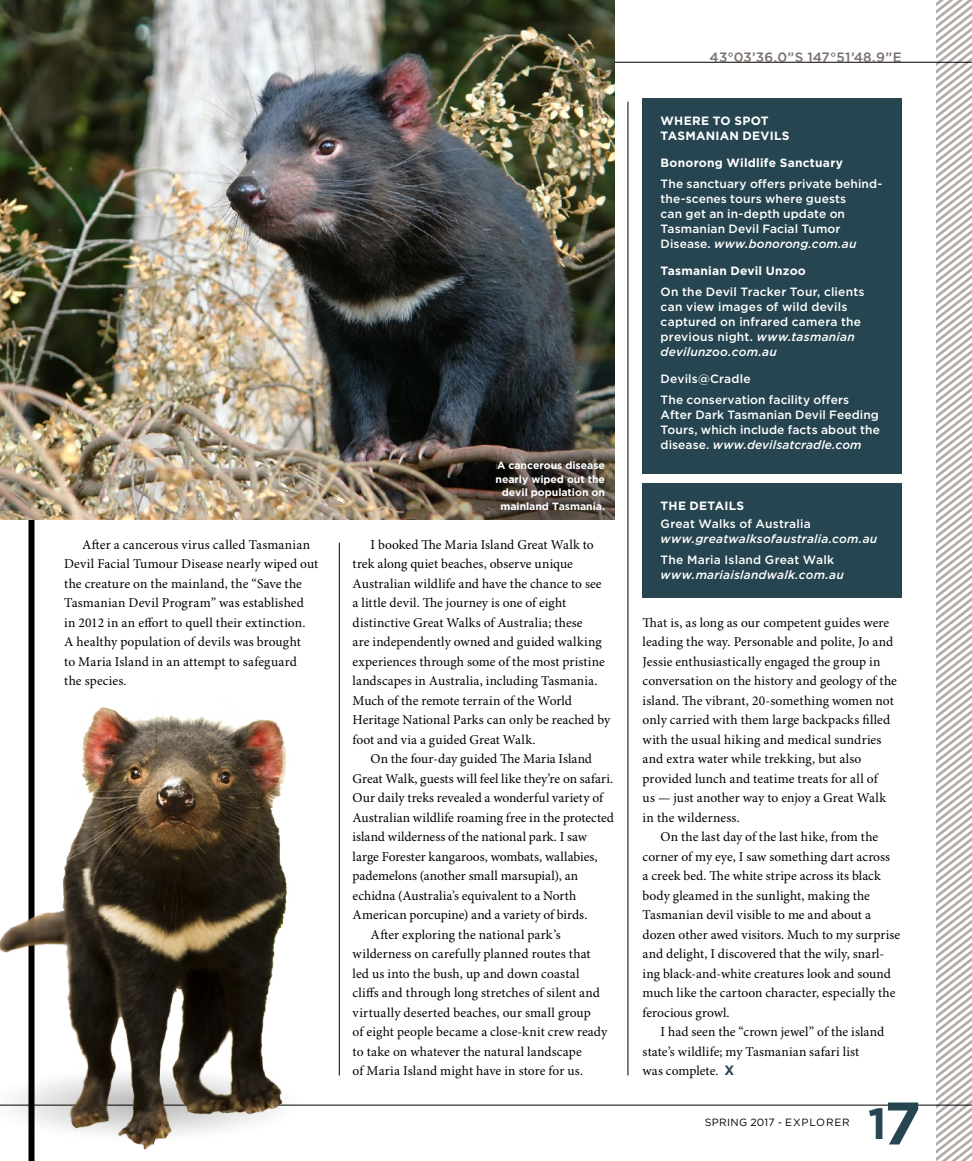
<style>
.page{position:relative;width:972px;height:1161px;background:#fff}
.page>*{position:absolute;margin:0;border:0;box-sizing:border-box;transform-origin:0 0}
.t1{font:700 43.65px "Gotham";color:#264550}
.t2{font:13.5px/19.5px "Minion Pro";letter-spacing:.005em;color:#000}
.t3{font:500 13.5px "Gotham";letter-spacing:.01em;color:#796e6a}
.t4{font:500 12px/15px "Gotham";letter-spacing:.01em;color:#fff}
.t5{font:700 12px/15px "Gotham";letter-spacing:.025em;color:#fff}
.t6{font:italic 500 12px "Gotham";letter-spacing:.015em;color:#fff}
.t7{font:700 10.5px/13.5px "Gotham";letter-spacing:-.005em;color:#fff;text-align:right}
.t8{font:10.5px "Gotham";letter-spacing:.03em;color:#000}
.s1{font-style:italic}
.s2{font-family:"Gotham";font-weight:700;color:#264550}
.s3{font-size:60px}
</style>
<div class="page">
<svg style="left:936px;top:0;width:36px;height:1161px"></svg>
<hr style="left:0;top:1105px;width:972px;height:1px;background:#000">
<hr style="left:0;top:62px;width:972px;height:1px;background:#000">
<div style="left:28px;top:0;width:6px;height:1161px;background:#000"></div>
<img style="left:0;top:0;width:614px;height:519px">
<img style="left:304px;top:352px;width:310px;height:167px">
<hr style="left:339px;top:543px;width:1px;height:533px;background:#000">
<hr style="left:628px;top:102px;width:1px;height:974px;background:#000">
<div style="left:643px;top:483px;width:259px;height:114px;background:#264550"></div>
<div style="left:643px;top:98px;width:259px;height:375px;background:#264550"></div>
<img style="left:28px;top:1050px;width:371px;height:111px">
<img style="left:0;top:693px;width:325px;height:467px">
<p class="t7" style="left:496px;top:459px;width:111px">A cancerous disease nearly wiped out the devil population on mainland Tasmania.</p>
<p class="t2" style="left:64px;top:535px;width:256px;text-indent:18px">After a cancerous virus called Tasmanian Devil Facial Tumour Disease nearly wiped out the creature on the mainland, the “Save the Tasmanian Devil Program” was established in 2012 in an effort to quell their extinction.<br>A healthy population of devils was brought<br>to Maria Island in an attempt to safeguard<br>the species.</p>
<p class="t2" style="left:353px;top:535px;width:259px;text-indent:18px">I booked The Maria Island Great Walk to trek along quiet beaches, observe unique Australian wildlife and have the chance to see a little devil. The journey is one of eight distinctive Great Walks of Australia; these<br>are independently owned and guided walking experiences through some of the most pristine landscapes in Australia, including Tasmania.<br>Much of the remote terrain of the World Heritage National Parks can only be reached by foot and via a guided Great Walk.</p>
<p class="t2" style="left:371px;top:750px;width:223px">On the four-day guided The Maria Island</p>
<p class="t2" style="left:353px;top:769px;width:262px">Great Walk, guests will feel like they’re on safari.</p>
<p class="t2" style="left:353px;top:789px;width:252px">Our daily treks revealed a wonderful variety of</p>
<p class="t2" style="left:353px;top:808px;width:263px">Australian wildlife roaming free in the protected</p>
<p class="t2" style="left:353px;top:828px;width:236px">island wilderness of the national park. I saw</p>
<p class="t2" style="left:353px;top:847px;width:246px">large Forester kangaroos, wombats, wallabies,</p>
<p class="t2" style="left:353px;top:867px;width:227px">pademelons (another small marsupial), an</p>
<p class="t2" style="left:353px;top:886px;width:225px">echidna (Australia’s equivalent to a North</p>
<p class="t2" style="left:353px;top:906px;width:236px">American porcupine) and a variety of birds.</p>
<p class="t2" style="left:371px;top:925px;width:192px">After exploring the national park’s</p>
<p class="t2" style="left:353px;top:945px;width:240px">wilderness on carefully planned routes that</p>
<p class="t2" style="left:353px;top:964px;width:228px">led us into the bush, up and down coastal</p>
<p class="t2" style="left:353px;top:984px;width:249px">cliffs and through long stretches of silent and</p>
<p class="t2" style="left:353px;top:1003px;width:240px">virtually deserted beaches, our small group</p>
<p class="t2" style="left:353px;top:1023px;width:256px">of eight people became a close-knit crew ready</p>
<p class="t2" style="left:353px;top:1042px;width:231px">to take on whatever the natural landscape</p>
<p class="t2" style="left:353px;top:1062px;width:232px">of Maria Island might have in store for us.</p>
<p class="t3" style="left:710px;top:48px;width:194px">43°03’36.0”S 147°51’48.9”E</p>
<p class="t5" style="left:661px;top:114px;width:130px">Where to Spot<br>Tasmanian Devils</p>
<p class="t5" style="left:661px;top:156px;width:184px">Bonorong Wildlife Sanctuary</p>
<p class="t4" style="left:661px;top:177px;width:223px">The sanctuary offers private behind&shy;the-scenes tours where guests<br>can get an in-depth update on<br>Tasmanian Devil Facial Tumor<br>Disease. <span class="s1">www.bonorong.com.au</span></p>
<p class="t5" style="left:661px;top:264px;width:147px">Tasmanian Devil Unzoo</p>
<p class="t4" style="left:661px;top:285px;width:205px">On the Devil Tracker Tour, clients can view images of wild devils captured on infrared camera the previous night. <span class="s1">www.tasmanian devilunzoo.com.au</span></p>
<p class="t4" style="left:661px;top:369px;width:190px;line-height:21px">Devils@Cradle<br>The conservation facility offers</p>
<p class="t4" style="left:661px;top:408px;width:221px;text-align:justify">After Dark Tasmanian Devil Feeding Tours, which include facts about the disease. <span class="s1">www.devilsatcradle.com</span></p>
<p class="t5" style="left:661px;top:498px;width:85px">The Details</p>
<p class="t4" style="left:661px;top:516px;width:152px">Great Walks of Australia</p>
<p class="t6" style="left:661px;top:531px;width:218px">www.greatwalksofaustralia.com.au</p>
<p class="t4" style="left:661px;top:552px;width:175px">The Maria Island Great Walk</p>
<p class="t6" style="left:661px;top:567px;width:185px">www.mariaislandwalk.com.au</p>
<p class="t2" style="left:643px;top:613px;width:256px">That is, as long as our competent guides were leading the way. Personable and polite, Jo and Jessie enthusiastically engaged the group in conversation on the history and geology of the island. The vibrant, 20-something women not only carried with them large backpacks filled with the usual hiking and medical sundries and extra water while trekking, but also provided lunch and teatime treats for all of<br>us — just another way to enjoy a Great Walk in the wilderness.</p>
<p class="t2" style="left:643px;top:828px;width:259px;text-indent:18px">On the last day of the last hike, from the corner of my eye, I saw something dart across<br>a creek bed. The white stripe across its black body gleamed in the sunlight, making the Tasmanian devil visible to me and about a dozen other awed visitors. Much to my surprise and delight, I discovered that the wily, snarl&shy;ing black-and-white creatures look and sound much like the cartoon character, especially the ferocious growl.</p>
<p class="t2" style="left:643px;top:1023px;width:243px;text-indent:18px">I had seen the “crown jewel” of the island state’s wildlife; my Tasmanian safari list<br>was complete. <span class="s2">X</span></p>
<p class="t8" style="left:705px;top:1115px;width:145px">Spring 2017 - EXPLOR ER</p>
<h1 class="t1" style="left:868px;top:1095px;width:54px">1<span class="s3">7</span></h1>
</div>
